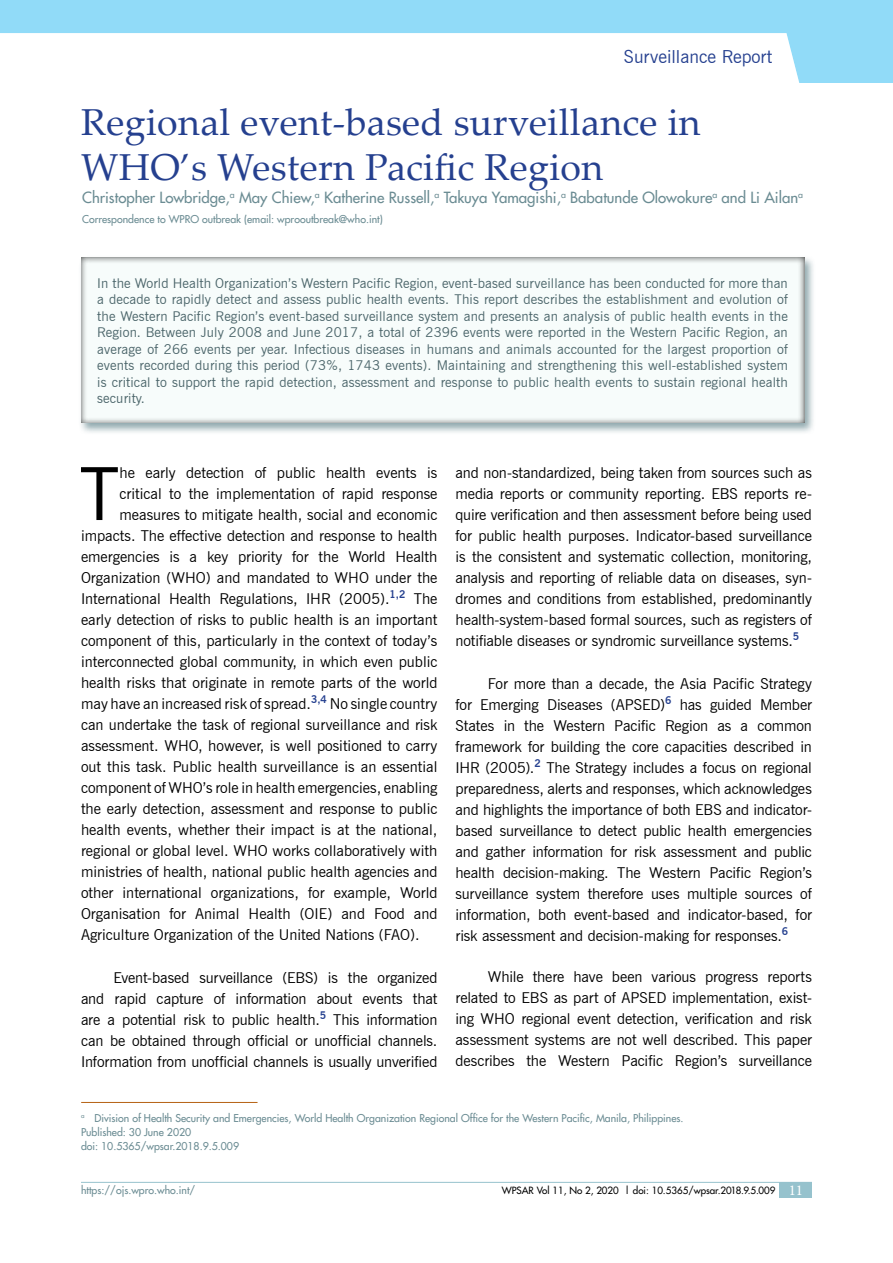
<style>
.page{position:relative;width:893px;height:1263px;background:#fff}
.page>*{position:absolute;margin:0;border:0;box-sizing:border-box;transform-origin:0 0}
.t1{font:73.05px "News Gothic BT";color:#000}
.t2{font:37.5px/45px "Palatino Linotype";letter-spacing:.01em;color:#25408f}
.t3{font:18px "News Gothic BT";color:#25408f}
.t4{font:15px/21px "News Gothic BT";color:#000;text-align:justify}
.t5{font:15px "Futura LT";color:#6b8c93}
.t6{font:13.5px/16.5px "News Gothic BT";letter-spacing:.01em;color:#4b656a;text-align:justify}
.t7{font:10.5px/14.2px "Futura LT";color:#6b8c93}
.t8{font:9.75px "Futura LT";color:#000}
.s1{font-family:"Minion Pro";font-size:15px;color:#fff}
</style>
<div class="page">
<hr style="left:81px;top:1182px;width:731px;height:1px;background:#96c2cd">
<div style="left:780px;top:1182px;width:32px;height:15px;background:#96c2cd"></div>
<div style="left:0;top:0;width:893px;height:82px;background:#91dbf8"></div>
<div style="left:0;top:33px;width:800px;height:50px;background:#fff"></div>
<hr style="left:81px;top:1102px;width:177px;height:1px;background:#b66113">
<div style="left:79px;top:255px;width:737px;height:180px;background:#6b8c93;opacity:.75"></div>
<div style="left:68px;top:248px;width:750px;height:178px;background:#000;opacity:.75"></div>
<p class="t3" style="left:624px;top:46px;width:150px">Surveillance Report</p>
<p class="t3" style="left:686px;top:46px;width:88px">Article type</p>
<h2 class="t2" style="left:81px;top:99px;width:621px">Regional event-based surveillance in<br>WHO’s Western Pacific Region</h2>
<p class="t5" style="left:82px;top:188px;width:722px">Christopher Lowbridge,<sup>a</sup> May Chiew,<sup>a</sup> Katherine Russell,<sup>a</sup> Takuya Yamagishi,<sup>a</sup> Babatunde Olowokure<sup>a</sup> and Li Ailan<sup>a</sup></p>
<p class="t7" style="left:82px;top:212px;width:302px">Correspondence to WPRO outbreak (email: wprooutbreak@who.int)</p>
<p class="t6" style="left:97px;top:275px;width:692px">In the World Health Organization’s Western Pacific Region, event-based surveillance has been conducted for more than a decade to rapidly detect and assess public health events. This report describes the establishment and evolution of the Western Pacific Region’s event-based surveillance system and presents an analysis of public health events in the Region. Between July 2008 and June 2017, a total of 2396 events were reported in the Western Pacific Region, an average of 266 events per year. Infectious diseases in humans and animals accounted for the largest proportion of events recorded during this period (73%, 1743 events). Maintaining and strengthening this well-established system is critical to support the rapid detection, assessment and response to public health events to sustain regional health security.</p>
<h1 class="t1" style="left:79px;top:450px;width:42px">T</h1>
<p class="t4" style="left:120px;top:462px;width:319px">he early detection of public health events is</p>
<p class="t4" style="left:120px;top:483px;width:319px">critical to the implementation of rapid response</p>
<p class="t4" style="left:120px;top:504px;width:319px">measures to mitigate health, social and economic</p>
<p class="t4" style="left:81px;top:525px;width:358px">impacts. The effective detection and response to health</p>
<p class="t4" style="left:81px;top:546px;width:358px">emergencies is a key priority for the World Health</p>
<p class="t4" style="left:81px;top:567px;width:358px">Organization (WHO) and mandated to WHO under the</p>
<p class="t4" style="left:81px;top:588px;width:358px">International Health Regulations, IHR (2005).<sup>1,2</sup> The</p>
<p class="t4" style="left:81px;top:609px;width:358px">early detection of risks to public health is an important</p>
<p class="t4" style="left:81px;top:630px;width:358px">component of this, particularly in the context of today’s</p>
<p class="t4" style="left:81px;top:651px;width:358px">interconnected global community, in which even public</p>
<p class="t4" style="left:81px;top:672px;width:358px">health risks that originate in remote parts of the world</p>
<p class="t4" style="left:81px;top:693px;width:358px">may have an increased risk of spread.<sup>3,4</sup> No single country</p>
<p class="t4" style="left:81px;top:714px;width:358px">can undertake the task of regional surveillance and risk</p>
<p class="t4" style="left:81px;top:735px;width:358px">assessment. WHO, however, is well positioned to carry</p>
<p class="t4" style="left:81px;top:756px;width:358px">out this task. Public health surveillance is an essential</p>
<p class="t4" style="left:81px;top:777px;width:358px">component of WHO’s role in health emergencies, enabling</p>
<p class="t4" style="left:81px;top:798px;width:358px">the early detection, assessment and response to public</p>
<p class="t4" style="left:81px;top:819px;width:358px">health events, whether their impact is at the national,</p>
<p class="t4" style="left:81px;top:840px;width:358px">regional or global level. WHO works collaboratively with</p>
<p class="t4" style="left:81px;top:861px;width:358px">ministries of health, national public health agencies and</p>
<p class="t4" style="left:81px;top:882px;width:358px">other international organizations, for example, World</p>
<p class="t4" style="left:81px;top:903px;width:358px">Organisation for Animal Health (OIE) and Food and</p>
<p class="t4" style="left:81px;top:924px;width:340px">Agriculture Organization of the United Nations (FAO).</p>
<p class="t4" style="left:81px;top:967px;width:358px;text-indent:32px">Event-based surveillance (EBS) is the organized and rapid capture of information about events that are a potential risk to public health.<sup>5</sup> This information can be obtained through official or unofficial channels.<br>Information from unofficial channels is usually unverified</p>
<p class="t4" style="left:455px;top:462px;width:358px">and non-standardized, being taken from sources such as media reports or community reporting. EBS reports re&shy;quire verification and then assessment before being used for public health purposes. Indicator-based surveillance is the consistent and systematic collection, monitoring, analysis and reporting of reliable data on diseases, syn&shy;dromes and conditions from established, predominantly health-system-based formal sources, such as registers of notifiable diseases or syndromic surveillance systems.<sup>5</sup></p>
<p class="t4" style="left:455px;top:673px;width:358px;text-indent:32px">For more than a decade, the Asia Pacific Strategy for Emerging Diseases (APSED)<sup>6</sup> has guided Member States in the Western Pacific Region as a common framework for building the core capacities described in IHR (2005).<sup>2</sup> The Strategy includes a focus on regional preparedness, alerts and responses, which acknowledges and highlights the importance of both EBS and indicator&shy;based surveillance to detect public health emergencies and gather information for risk assessment and public health decision-making. The Western Pacific Region’s surveillance system therefore uses multiple sources of information, both event-based and indicator-based, for risk assessment and decision-making for responses.<sup>6</sup></p>
<p class="t4" style="left:455px;top:966px;width:358px;text-indent:32px">While there have been various progress reports related to EBS as part of APSED implementation, exist&shy;ing WHO regional event detection, verification and risk assessment systems are not well described. This paper describes the Western Pacific Region’s surveillance</p>
<p class="t7" style="left:81px;top:1110px;width:604px"><sup>a</sup> Division of Health Security and Emergencies, World Health Organization Regional Office for the Western Pacific, Manila, Philippines.<br>Published: 30 June 2020<br>doi: 10.5365/wpsar.2018.9.5.009</p>
<p class="t7" style="left:81px;top:1183px;width:116px">https://ojs.wpro.who.int/</p>
<p class="t8" style="left:502px;top:1184px;width:303px">WPSAR Vol 11, No 2, 2020 | doi: 10.5365/wpsar.2018.9.5.009 <span class="s1">11</span></p>
</div>
